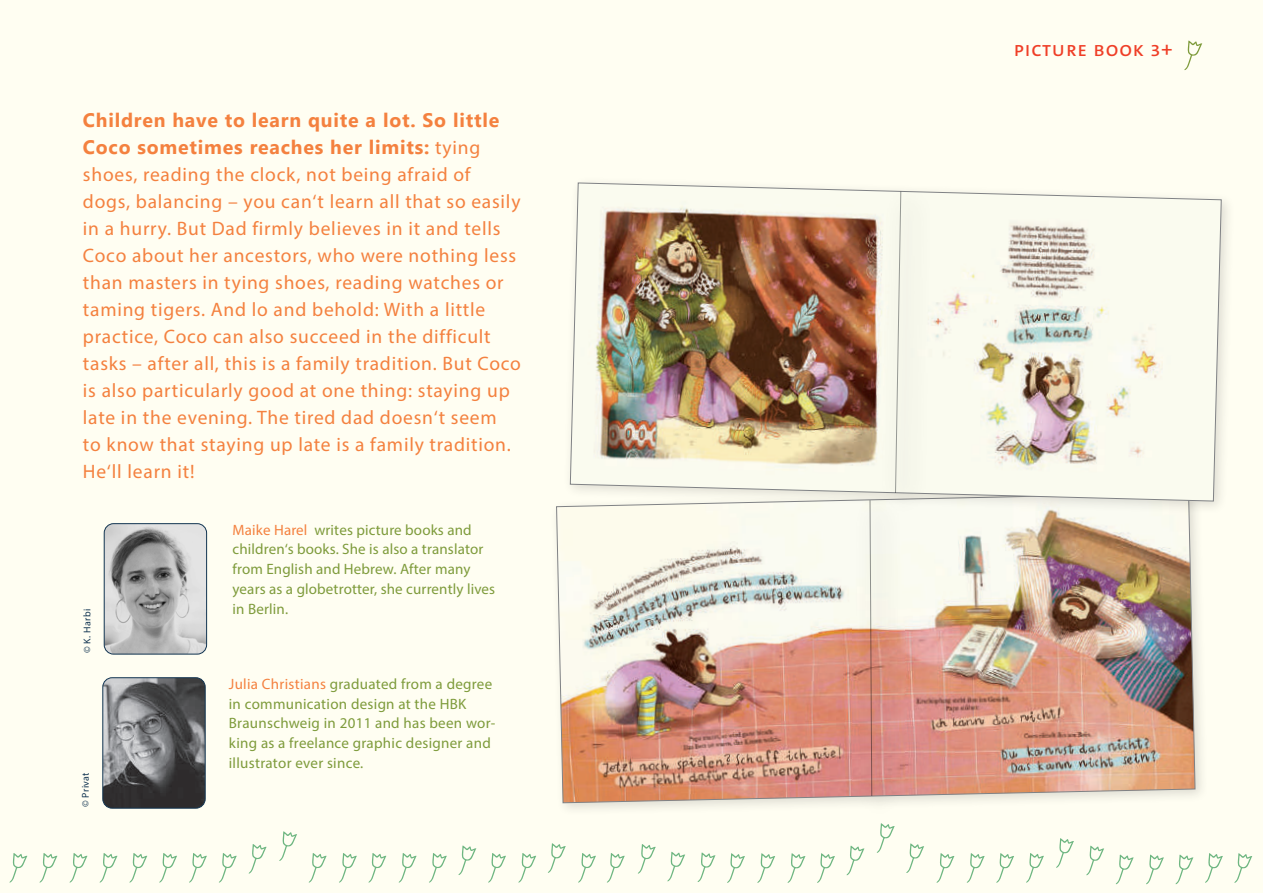
<style>
.page{position:relative;width:1263px;height:893px;background:#fffef2}
.page>*{position:absolute;margin:0;border:0;box-sizing:border-box;transform-origin:0 0}
.t1{font:21px "The Sans";letter-spacing:.04em;color:#ef3e27}
.t2{font:19.5px/27px "Myriad Pro";letter-spacing:.04em;color:#f4813f}
.t3{font:700 19.5px/27px "Leelawadee UI";letter-spacing:.04em;color:#f4813f}
.t4{font:15px/19.8px "Myriad Pro";letter-spacing:.015em;color:#7e9b3b}
.t5{font:9.9px "Myriad Pro";letter-spacing:.04em;color:#113451}
.s1{font-family:"Myriad Pro";font-weight:400}
.s2{color:#f4813f}
</style>
<div class="page">
<svg style="left:9px;top:853px;width:18px;height:29px"></svg>
<svg style="left:39px;top:853px;width:18px;height:29px"></svg>
<svg style="left:70px;top:853px;width:17px;height:29px"></svg>
<svg style="left:100px;top:853px;width:17px;height:29px"></svg>
<svg style="left:129px;top:853px;width:18px;height:29px"></svg>
<svg style="left:159px;top:853px;width:18px;height:29px"></svg>
<svg style="left:189px;top:853px;width:18px;height:29px"></svg>
<svg style="left:219px;top:853px;width:18px;height:29px"></svg>
<svg style="left:249px;top:844px;width:18px;height:29px"></svg>
<svg style="left:279px;top:831px;width:18px;height:30px"></svg>
<svg style="left:309px;top:853px;width:18px;height:29px"></svg>
<svg style="left:339px;top:853px;width:18px;height:29px"></svg>
<svg style="left:368px;top:853px;width:18px;height:29px"></svg>
<svg style="left:399px;top:853px;width:18px;height:29px"></svg>
<svg style="left:429px;top:853px;width:18px;height:29px"></svg>
<svg style="left:458px;top:845px;width:18px;height:30px"></svg>
<svg style="left:488px;top:853px;width:18px;height:29px"></svg>
<svg style="left:518px;top:853px;width:18px;height:29px"></svg>
<svg style="left:548px;top:843px;width:18px;height:30px"></svg>
<svg style="left:578px;top:853px;width:18px;height:29px"></svg>
<svg style="left:607px;top:853px;width:18px;height:29px"></svg>
<svg style="left:638px;top:844px;width:18px;height:30px"></svg>
<svg style="left:667px;top:852px;width:18px;height:29px"></svg>
<svg style="left:697px;top:852px;width:18px;height:30px"></svg>
<svg style="left:727px;top:853px;width:18px;height:30px"></svg>
<svg style="left:757px;top:853px;width:18px;height:30px"></svg>
<svg style="left:787px;top:853px;width:18px;height:30px"></svg>
<svg style="left:817px;top:853px;width:18px;height:30px"></svg>
<svg style="left:846px;top:846px;width:18px;height:29px"></svg>
<svg style="left:876px;top:823px;width:19px;height:30px"></svg>
<svg style="left:906px;top:843px;width:18px;height:30px"></svg>
<svg style="left:936px;top:853px;width:18px;height:30px"></svg>
<svg style="left:966px;top:853px;width:19px;height:30px"></svg>
<svg style="left:996px;top:853px;width:18px;height:30px"></svg>
<svg style="left:1056px;top:838px;width:18px;height:30px"></svg>
<svg style="left:1086px;top:846px;width:18px;height:29px"></svg>
<svg style="left:1115px;top:855px;width:19px;height:29px"></svg>
<svg style="left:1146px;top:855px;width:18px;height:29px"></svg>
<svg style="left:1175px;top:855px;width:18px;height:29px"></svg>
<svg style="left:1205px;top:853px;width:18px;height:30px"></svg>
<svg style="left:1234px;top:853px;width:18px;height:30px"></svg>
<svg style="left:1026px;top:853px;width:18px;height:30px"></svg>
<img style="left:104px;top:525px;width:103px;height:129px">
<div style="left:104px;top:523px;width:103px;height:131px;border:1px solid #113451;border-radius:9px"></div>
<img style="left:103px;top:678px;width:102px;height:130px">
<div style="left:103px;top:677px;width:102px;height:131px;border:1px solid #113451;border-radius:9px"></div>
<div style="left:549px;top:486px;width:659px;height:330px;background:#231f20;opacity:.15"></div>
<img style="left:556px;top:492px;width:639px;height:311px">
<div style="left:853px;top:490px;width:51px;height:331px;background:#231f20;opacity:.83"></div>
<svg style="left:869px;top:515px;width:4px;height:282px"></svg>
<div style="left:563px;top:176px;width:672px;height:339px;background:#231f20;opacity:.15"></div>
<img style="left:570px;top:182px;width:652px;height:320px">
<div style="left:878px;top:182px;width:56px;height:337px;background:#f7f8ec"></div>
<svg style="left:894px;top:190px;width:8px;height:304px"></svg>
<svg style="left:1184px;top:41px;width:18px;height:29px"></svg>
<p class="t3" style="left:83px;top:106px;width:418px">Children have to learn quite a lot. So little<br>Coco sometimes reaches her limits: <span class="s1">tying</span></p>
<p class="t2" style="left:83px;top:161px;width:440px">shoes, reading the clock, not being afraid of dogs, balancing – you can‘t learn all that so easily in a hurry. But Dad firmly believes in it and tells Coco about her ancestors, who were nothing less than masters in tying shoes, reading watches or taming tigers. And lo and behold: With a little practice, Coco can also succeed in the difficult tasks – after all, this is a family tradition. But Coco is also particularly good at one thing: staying up late in the evening. The tired dad doesn‘t seem<br>to know that staying up late is a family tradition.<br>He‘ll learn it!</p>
<p class="t5" style="left:81px;top:653px;width:46px;rotate:-90deg">© K. Harbi</p>
<p class="t5" style="left:79px;top:807px;width:36px;rotate:-90deg">© Privat</p>
<p class="t4" style="left:233px;top:519px;width:264px"><span class="s2">Maike Harel</span> writes picture books and children‘s books. She is also a translator from English and Hebrew. After many years as a globetrotter, she currently lives in Berlin.</p>
<p class="t4" style="left:229px;top:674px;width:268px"><span class="s2">Julia Christians</span> graduated from a degree in communication design at the HBK Braunschweig in 2011 and has been wor&shy;king as a freelance graphic designer and illustrator ever since.</p>
<p class="t1" style="left:1014px;top:36px;width:160px">picture book 3+</p>
</div>
